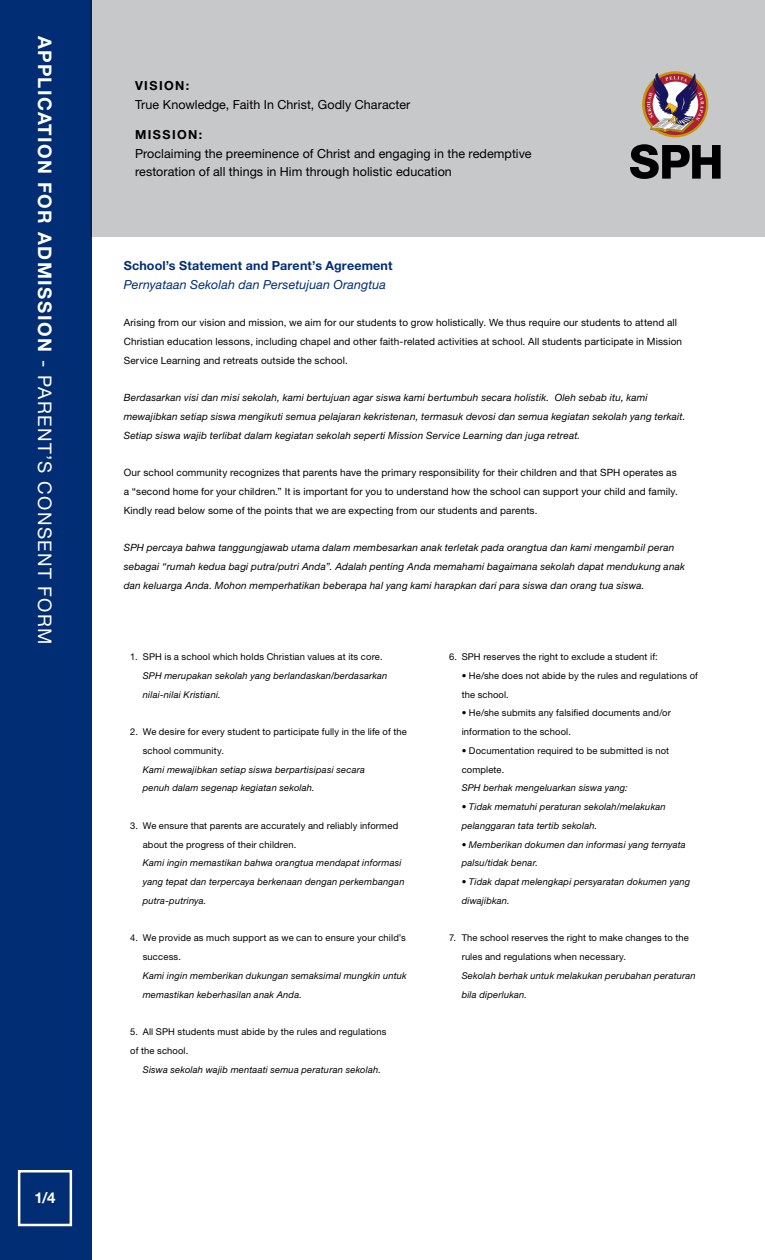
<style>
.page{position:relative;width:765px;height:1260px;background:#fff}
.page>*{position:absolute;margin:0;border:0;box-sizing:border-box;transform-origin:0 0}
.t1{font:700 18.75px "Helvetica Neue LT Std";letter-spacing:.075em;color:#fff}
.t2{font:700 15px "Helvetica Neue LT Std";color:#fff}
.t3{font:12.5px/18.8px "Helvetica Neue LT Std";letter-spacing:.005em;color:#000}
.t4{font:italic 12.5px "Helvetica Neue LT Std";letter-spacing:.01em;color:#002d74}
.t5{font:700 12.5px "Helvetica Neue LT Std";letter-spacing:.015em;color:#002d74}
.t6{font:700 12.5px "Helvetica Neue LT Std";letter-spacing:.115em;color:#000}
.t7{font:italic 10px/18.8px "Helvetica Neue LT Std";letter-spacing:.02em;color:#000}
.t8{font:10px/18.8px "Helvetica Neue LT Std";letter-spacing:.015em;color:#000}
.t9{font:italic 9.38px/18.8px "Helvetica Neue LT Std";letter-spacing:.02em;color:#000}
.t10{font:9.38px/18.8px "Helvetica Neue LT Std";letter-spacing:.015em;color:#000}
.s1{font-weight:400}
</style>
<div class="page">
<div style="left:90px;top:0;width:675px;height:236px;background:#c7c8ca"></div>
<div style="left:0;top:0;width:91px;height:1260px;background:#002d74"></div>
<svg style="left:630px;top:144px;width:91px;height:35px"></svg>
<svg style="left:643px;top:72px;width:64px;height:64px"></svg>
<div style="left:18px;top:1170px;width:54px;height:56px;border:2px solid #fff"></div>
<h1 class="t1" style="left:57px;top:36px;width:610px;rotate:90deg">APPLICATION FOR ADMISSION <span class="s1">- PARENT’S CONSENT FORM</span></h1>
<h2 class="t2" style="left:35px;top:1189px;width:22px">1/4</h2>
<h3 class="t6" style="left:135px;top:78px;width:56px">VISION:</h3>
<h3 class="t3" style="left:135px;top:95px;width:277px">True Knowledge, Faith In Christ, Godly Character</h3>
<h3 class="t6" style="left:135px;top:127px;width:69px">MISSION:</h3>
<h3 class="t3" style="left:135px;top:144px;width:398px">Proclaiming the preeminence of Christ and engaging in the redemptive restoration of all things in Him through holistic education</h3>
<h3 class="t5" style="left:124px;top:258px;width:270px">School’s Statement and Parent’s Agreement</h3>
<h3 class="t4" style="left:124px;top:277px;width:264px">Pernyataan Sekolah dan Persetujuan Orangtua</h3>
<p class="t8" style="left:124px;top:313px;width:560px">Arising from our vision and mission, we aim for our students to grow holistically. We thus require our students to attend all<br>Christian education lessons, including chapel and other faith-related activities at school. All students participate in Mission<br>Service Learning and retreats outside the school.</p>
<p class="t7" style="left:124px;top:388px;width:563px">Berdasarkan visi dan misi sekolah, kami bertujuan agar siswa kami bertumbuh secara holistik. Oleh sebab itu, kami mewajibkan setiap siswa mengikuti semua pelajaran kekristenan, termasuk devosi dan semua kegiatan sekolah yang terkait.<br>Setiap siswa wajib terlibat dalam kegiatan sekolah seperti Mission Service Learning dan juga retreat.</p>
<p class="t8" style="left:124px;top:463px;width:556px;text-align:justify">Our school community recognizes that parents have the primary responsibility for their children and that SPH operates as a “second home for your children.” It is important for you to understand how the school can support your child and family.<br>Kindly read below some of the points that we are expecting from our students and parents.</p>
<p class="t7" style="left:124px;top:538px;width:563px">SPH percaya bahwa tanggungjawab utama dalam membesarkan anak terletak pada orangtua dan kami mengambil peran sebagai “rumah kedua bagi putra/putri Anda”. Adalah penting Anda memahami bagaimana sekolah dapat mendukung anak dan keluarga Anda. Mohon memperhatikan beberapa hal yang kami harapkan dari para siswa dan orang tua siswa.</p>
<p class="t10" style="left:130px;top:647px;width:254px">1. SPH is a school which holds Christian values at its core.</p>
<p class="t9" style="left:143px;top:666px;width:246px">SPH merupakan sekolah yang berlandaskan/berdasarkan nilai-nilai Kristiani.</p>
<p class="t10" style="left:143px;top:722px;width:265px;text-indent:-12px">2. We desire for every student to participate fully in the life of the school community.</p>
<p class="t9" style="left:143px;top:760px;width:224px">Kami mewajibkan setiap siswa berpartisipasi secara penuh dalam segenap kegiatan sekolah.</p>
<p class="t10" style="left:143px;top:816px;width:257px;text-indent:-12px">3. We ensure that parents are accurately and reliably informed about the progress of their children.</p>
<p class="t9" style="left:143px;top:853px;width:263px">Kami ingin memastikan bahwa orangtua mendapat informasi yang tepat dan terpercaya berkenaan dengan perkembangan putra-putrinya.</p>
<p class="t10" style="left:143px;top:928px;width:265px;text-indent:-12px">4. We provide as much support as we can to ensure your child’s success.</p>
<p class="t9" style="left:143px;top:966px;width:265px">Kami ingin memberikan dukungan semaksimal mungkin untuk memastikan keberhasilan anak Anda.</p>
<p class="t10" style="left:130px;top:1022px;width:258px">5. All SPH students must abide by the rules and regulations of the school.</p>
<p class="t9" style="left:143px;top:1060px;width:240px">Siswa sekolah wajib mentaati semua peraturan sekolah.</p>
<p class="t10" style="left:449px;top:647px;width:210px">6. SPH reserves the right to exclude a student if:</p>
<p class="t10" style="left:462px;top:666px;width:238px">• He/she does not abide by the rules and regulations of the school.</p>
<p class="t10" style="left:462px;top:703px;width:211px">• He/she submits any falsified documents and/or information to the school.</p>
<p class="t10" style="left:462px;top:741px;width:209px">• Documentation required to be submitted is not complete.</p>
<p class="t9" style="left:462px;top:778px;width:168px">SPH berhak mengeluarkan siswa yang:</p>
<p class="t9" style="left:462px;top:797px;width:205px">• Tidak mematuhi peraturan sekolah/melakukan pelanggaran tata tertib sekolah.</p>
<p class="t9" style="left:462px;top:835px;width:226px">• Memberikan dokumen dan informasi yang ternyata palsu/tidak benar.</p>
<p class="t9" style="left:462px;top:872px;width:230px">• Tidak dapat melengkapi persyaratan dokumen yang diwajibkan.</p>
<p class="t10" style="left:462px;top:928px;width:229px;text-indent:-12px">7. The school reserves the right to make changes to the rules and regulations when necessary.</p>
<p class="t9" style="left:462px;top:966px;width:236px">Sekolah berhak untuk melakukan perubahan peraturan bila diperlukan.</p>
</div>
